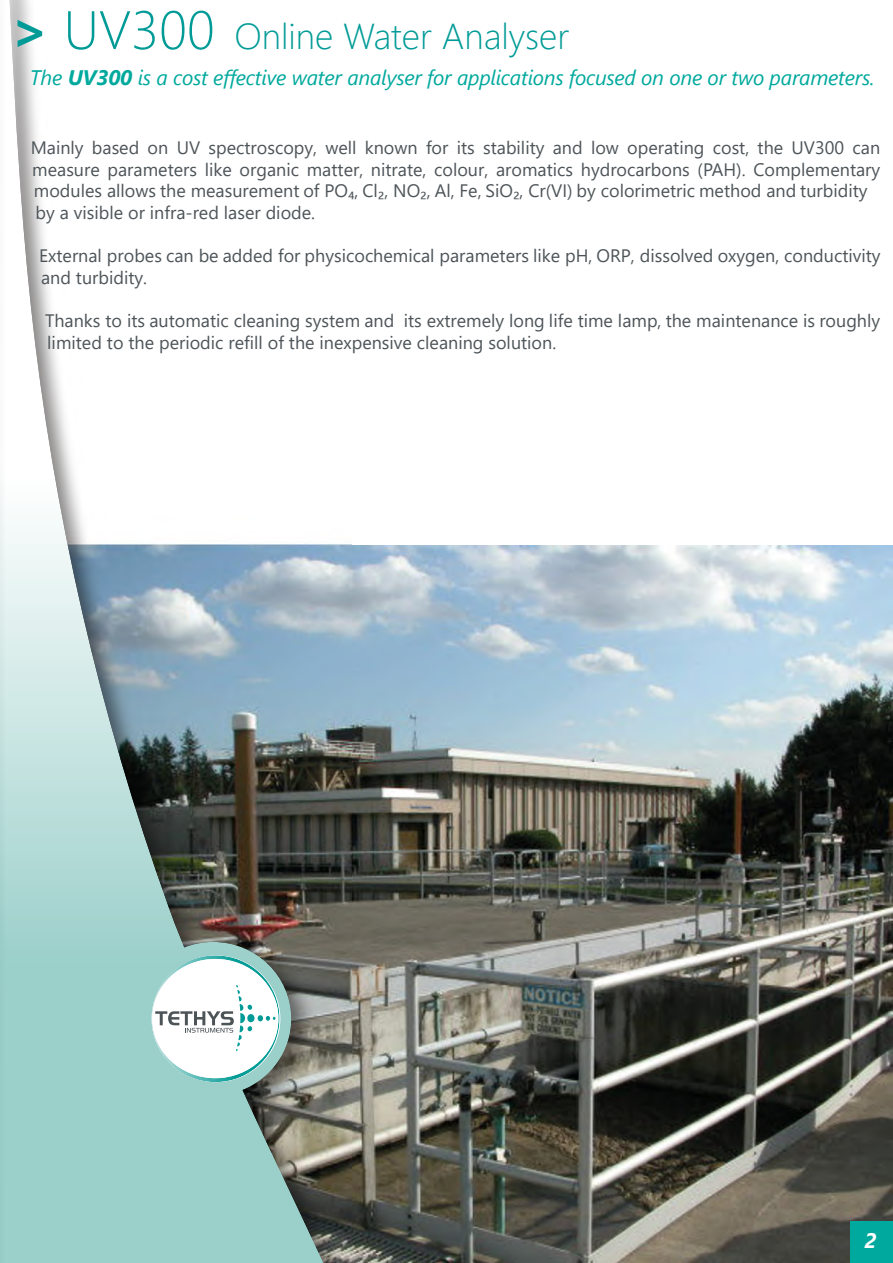
<style>
.page{position:relative;width:893px;height:1263px;background:#fff}
.page>*{position:absolute;margin:0;border:0;box-sizing:border-box;transform-origin:0 0}
.t1{font:300 36px "Segoe UI";color:#009b97}
.t2{font:italic 21px "Segoe UI";letter-spacing:-.01em;color:#00a99d}
.t3{font:italic 700 21px "Segoe UI";color:#fff}
.t4{font:18px/21.6px "Segoe UI";color:#4d5458}
.s1{font-weight:700;font-size:54px}
.s2{font-size:54px}
.s3{font-weight:700}
</style>
<div class="page">
<img style="left:351px;top:545px;width:542px;height:718px">
<img style="left:323px;top:544px;width:28px;height:719px">
<svg style="left:8px;top:0;width:315px;height:1263px"></svg>
<svg style="left:151px;top:955px;width:129px;height:127px"></svg>
<div style="left:850px;top:1222px;width:43px;height:41px;background:#00a99d"></div>
<h1 class="t1" style="left:11px;top:23px;width:560px"><span class="s1">&gt;</span> <span class="s2">UV300</span> Online Water Analyser</h1>
<p class="t2" style="left:30px;top:70px;width:847px">The <span class="s3">UV300</span> is a cost effective water analyser for applications focused on one or two parameters.</p>
<p class="t4" style="left:31px;top:139px;width:851px">Mainly based on UV spectroscopy, well known for its stability and low operating cost, the UV300 can measure parameters like organic matter, nitrate, colour, aromatics hydrocarbons (PAH). Complementary modules allows the measurement of PO₄, Cl₂, NO₂, Al, Fe, SiO₂, Cr(VI) by colorimetric method and turbidity by a visible or infra-red laser diode.</p>
<p class="t4" style="left:39px;top:247px;width:843px">External probes can be added for physicochemical parameters like pH, ORP, dissolved oxygen, conductivity and turbidity.</p>
<p class="t4" style="left:45px;top:312px;width:837px">Thanks to its automatic cleaning system and its extremely long life time lamp, the maintenance is roughly limited to the periodic refill of the inexpensive cleaning solution.</p>
<p class="t3" style="left:864px;top:1233px;width:14px">2</p>
</div>
